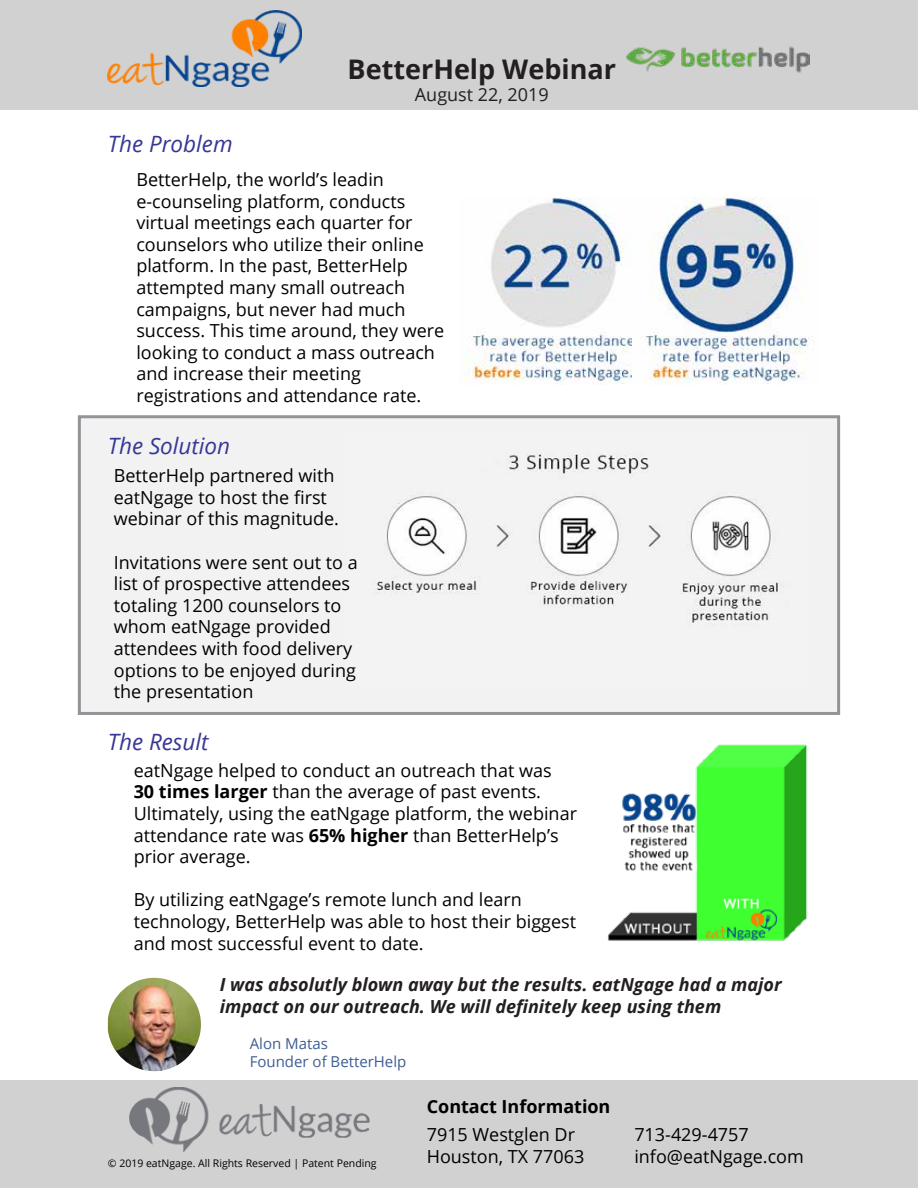
<style>
.page{position:relative;width:918px;height:1188px;background:#fff}
.page>*{position:absolute;margin:0;border:0;box-sizing:border-box;transform-origin:0 0}
.t1{font:700 27px "Open Sans";color:#231f20}
.t2{font:italic 22.5px "Open Sans";color:#363795}
.t3{font:18px/21.6px "Open Sans";color:#000}
.t4{font:italic 700 18px/21.6px "Open Sans";color:#231f20}
.t5{font:700 18px "Open Sans";color:#000}
.t6{font:18px "Open Sans";color:#231f20}
.t7{font:15px/18px "Open Sans";color:#3d5d94}
.t8{font:10.5px "Open Sans";color:#000}
.s1{font-weight:700}
</style>
<div class="page">
<div style="left:0;top:0;width:918px;height:109px;background:#d1d1d1"></div>
<img style="left:107px;top:10px;width:194px;height:77px">
<img style="left:626px;top:46px;width:183px;height:27px">
<img style="left:608px;top:744px;width:200px;height:197px">
<div style="left:78px;top:415px;width:762px;height:300px;background:#f2f2f2;border:3px solid #929497"></div>
<img style="left:377px;top:453px;width:401px;height:170px">
<div style="left:0;top:1081px;width:918px;height:107px;background:#d1d1d1"></div>
<img style="left:130px;top:1088px;width:239px;height:64px">
<img style="left:462px;top:198px;width:170px;height:186px">
<img style="left:645px;top:198px;width:167px;height:186px">
<img style="left:108px;top:978px;width:93px;height:93px">
<h1 class="t1" style="left:348px;top:51px;width:270px">BetterHelp Webinar</h1>
<p class="t6" style="left:415px;top:82px;width:135px">August 22, 2019</p>
<p class="t2" style="left:108px;top:129px;width:126px">The Problem</p>
<p class="t3" style="left:136px;top:168px;width:310px">BetterHelp, the world’s leadin e-counseling platform, conducts virtual meetings each quarter for counselors who utilize their online platform. In the past, BetterHelp attempted many small outreach campaigns, but never had much success. This time around, they were looking to conduct a mass outreach and increase their meeting registrations and attendance rate.</p>
<p class="t2" style="left:108px;top:430px;width:124px">The Solution</p>
<p class="t3" style="left:114px;top:464px;width:227px">BetterHelp partnered with eatNgage to host the first webinar of this magnitude.</p>
<p class="t3" style="left:114px;top:551px;width:245px">Invitations were sent out to a list of prospective attendees totaling 1200 counselors to whom eatNgage provided attendees with food delivery options to be enjoyed during the presentation</p>
<p class="t2" style="left:108px;top:726px;width:102px">The Result</p>
<p class="t3" style="left:134px;top:759px;width:445px">eatNgage helped to conduct an outreach that was<br><span class="s1">30 times larger</span> than the average of past events.<br>Ultimately, using the eatNgage platform, the webinar attendance rate was <span class="s1">65% higher</span> than BetterHelp’s prior average.</p>
<p class="t3" style="left:134px;top:889px;width:444px">By utilizing eatNgage’s remote lunch and learn technology, BetterHelp was able to host their biggest and most successful event to date.</p>
<p class="t4" style="left:220px;top:974px;width:563px">I was absolutly blown away but the results. eatNgage had a major impact on our outreach. We will definitely keep using them</p>
<p class="t7" style="left:250px;top:1034px;width:158px">Alon Matas<br>Founder of BetterHelp</p>
<p class="t5" style="left:427px;top:1093px;width:185px">Contact Information</p>
<p class="t3" style="left:427px;top:1123px;width:159px">7915 Westglen Dr<br>Houston, TX 77063</p>
<p class="t3" style="left:634px;top:1123px;width:116px">713-429-4757</p>
<p class="t8" style="left:108px;top:1156px;width:270px">© 2019 eatNgage. All Rights Reserved | Patent Pending</p>
<p class="t3" style="left:634px;top:1145px;width:171px">info@eatNgage.com</p>
</div>
